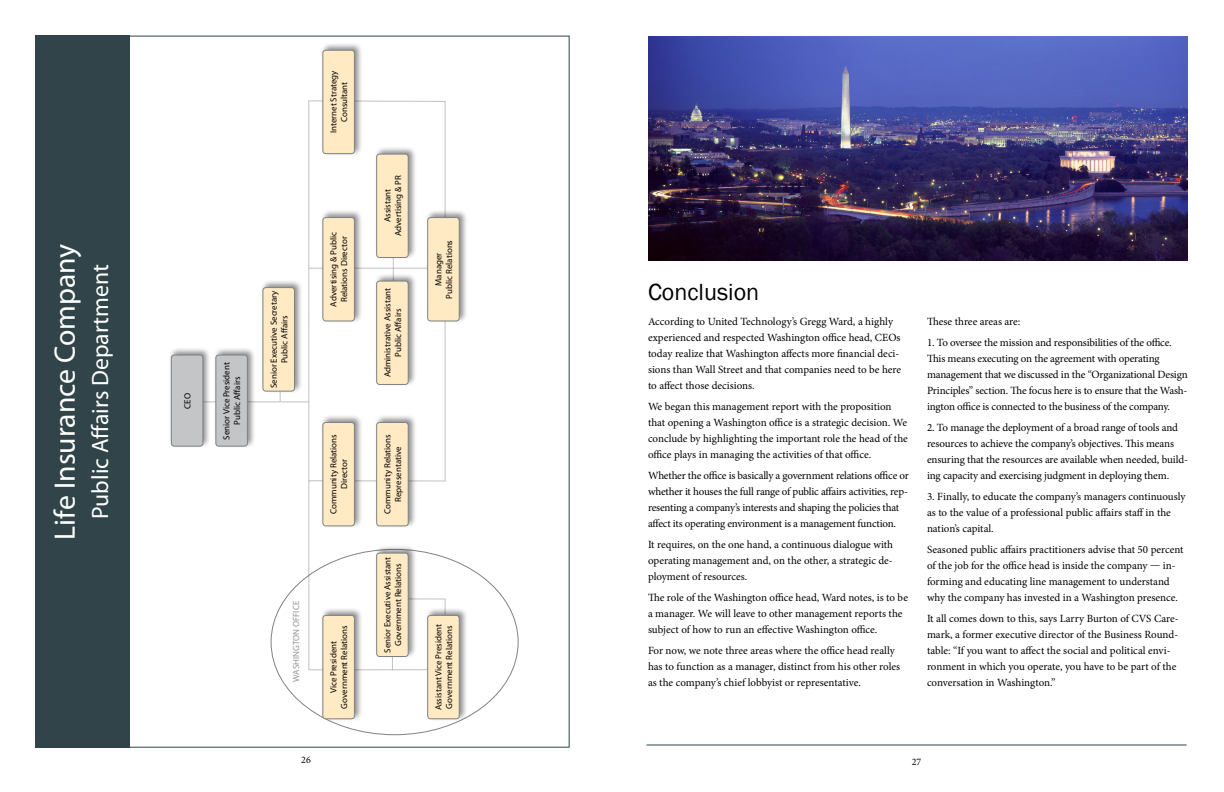
<style>
.page{position:relative;width:1224px;height:792px;background:#fff}
.page>*{position:absolute;margin:0;border:0;box-sizing:border-box;transform-origin:0 0}
.t1{font:29.7px "Myriad Pro";color:#fff}
.t2{font:24px "Franklin Gothic";color:#000}
.t3{font:23.7px "Myriad Pro";color:#fff}
.t4{font:11px/16px "Minion Pro";letter-spacing:-.01em;color:#000}
.t5{font:10px "Minion Pro";color:#000}
.t6{font:8.9px/10.7px "Myriad Pro";color:#000;text-align:center}
.t7{font:8.9px "Myriad Pro";color:#939598}
</style>
<div class="page">
<hr style="left:647px;top:744px;width:540px;height:2px;background:#304449">
<img style="left:648px;top:36px;width:540px;height:224px">
<svg style="left:308px;top:100px;width:138px;height:570px"></svg>
<svg style="left:417px;top:598px;width:29px;height:50px"></svg>
<hr style="left:200px;top:402px;width:109px;height:1px;background:#808285">
<div style="left:260px;top:279px;width:43px;height:115px;background:#000;opacity:.45"></div>
<div style="left:263px;top:288px;width:31px;height:103px;background:#ffeac4;border-radius:3px"></div>
<div style="left:263px;top:287px;width:32px;height:104px;border:1px solid #808285;border-radius:3px"></div>
<div style="left:213px;top:346px;width:43px;height:103px;background:#000;opacity:.45"></div>
<div style="left:216px;top:355px;width:31px;height:91px;background:#c3c5c7;border-radius:3px"></div>
<div style="left:216px;top:355px;width:32px;height:91px;border:1px solid #808285;border-radius:3px"></div>
<div style="left:169px;top:346px;width:42px;height:103px;background:#000;opacity:.45"></div>
<div style="left:171px;top:355px;width:32px;height:91px;background:#c3c5c7;border-radius:3px"></div>
<div style="left:171px;top:355px;width:32px;height:91px;border:1px solid #808285;border-radius:3px"></div>
<div style="left:320px;top:607px;width:43px;height:115px;background:#000;opacity:.45"></div>
<div style="left:323px;top:615px;width:31px;height:104px;background:#ffeac4;border-radius:3px"></div>
<div style="left:323px;top:615px;width:32px;height:104px;border:1px solid #808285;border-radius:3px"></div>
<div style="left:425px;top:607px;width:43px;height:115px;background:#000;opacity:.45"></div>
<div style="left:428px;top:615px;width:31px;height:104px;background:#ffeac4;border-radius:3px"></div>
<div style="left:427px;top:615px;width:32px;height:104px;border:1px solid #808285;border-radius:3px"></div>
<div style="left:374px;top:545px;width:43px;height:114px;background:#000;opacity:.45"></div>
<div style="left:377px;top:553px;width:31px;height:104px;background:#ffeac4;border-radius:3px"></div>
<div style="left:376px;top:553px;width:32px;height:104px;border:1px solid #808285;border-radius:3px"></div>
<div style="left:320px;top:42px;width:43px;height:114px;background:#000;opacity:.45"></div>
<div style="left:323px;top:50px;width:31px;height:104px;background:#ffeac4;border-radius:3px"></div>
<div style="left:323px;top:50px;width:32px;height:104px;border:1px solid #808285;border-radius:3px"></div>
<div style="left:374px;top:146px;width:43px;height:114px;background:#000;opacity:.45"></div>
<div style="left:377px;top:154px;width:31px;height:103px;background:#ffeac4;border-radius:3px"></div>
<div style="left:376px;top:154px;width:32px;height:104px;border:1px solid #808285;border-radius:3px"></div>
<div style="left:320px;top:414px;width:43px;height:115px;background:#000;opacity:.45"></div>
<div style="left:323px;top:422px;width:31px;height:104px;background:#ffeac4;border-radius:3px"></div>
<div style="left:323px;top:422px;width:32px;height:104px;border:1px solid #808285;border-radius:3px"></div>
<div style="left:374px;top:414px;width:43px;height:115px;background:#000;opacity:.45"></div>
<div style="left:377px;top:422px;width:31px;height:104px;background:#ffeac4;border-radius:3px"></div>
<div style="left:376px;top:422px;width:32px;height:104px;border:1px solid #808285;border-radius:3px"></div>
<div style="left:320px;top:209px;width:43px;height:115px;background:#000;opacity:.45"></div>
<div style="left:323px;top:218px;width:31px;height:103px;background:#ffeac4;border-radius:3px"></div>
<div style="left:323px;top:217px;width:32px;height:104px;border:1px solid #808285;border-radius:3px"></div>
<div style="left:425px;top:209px;width:43px;height:115px;background:#000;opacity:.45"></div>
<div style="left:428px;top:218px;width:31px;height:103px;background:#ffeac4;border-radius:3px"></div>
<div style="left:427px;top:217px;width:32px;height:104px;border:1px solid #808285;border-radius:3px"></div>
<div style="left:374px;top:273px;width:43px;height:114px;background:#000;opacity:.45"></div>
<div style="left:377px;top:281px;width:31px;height:103px;background:#ffeac4;border-radius:3px"></div>
<div style="left:376px;top:281px;width:32px;height:104px;border:1px solid #808285;border-radius:3px"></div>
<div style="left:35px;top:36px;width:95px;height:712px;background:#304449"></div>
<h1 class="t1" style="left:46px;top:540px;width:298px;rotate:-90deg">Life Insurance Company</h1>
<h3 class="t3" style="left:86px;top:519px;width:256px;rotate:-90deg">Public A airs Department</h3>
<p class="t6" style="left:182px;top:409px;width:17px;rotate:-90deg">CEO</p>
<p class="t6" style="left:221px;top:440px;width:79px;rotate:-90deg">Senior Vice President<br>Public A airs</p>
<p class="t6" style="left:268px;top:388px;width:99px;rotate:-90deg">Senior Executive Secretary<br>Public A airs</p>
<p class="t7" style="left:291px;top:682px;width:82px;rotate:-90deg">WASHINGTON OFFICE</p>
<p class="t6" style="left:328px;top:133px;width:64px;rotate:-90deg">Internet Strategy<br>Consultant</p>
<p class="t6" style="left:382px;top:236px;width:63px;rotate:-90deg">Assistant<br>Advertising &amp; PR</p>
<p class="t6" style="left:328px;top:307px;width:76px;rotate:-90deg">Advertising &amp; Public<br>Relations Director</p>
<p class="t6" style="left:433px;top:299px;width:60px;rotate:-90deg">Manager<br>Public Relations</p>
<p class="t6" style="left:382px;top:377px;width:91px;rotate:-90deg">Administrative Assistant<br>Public A airs</p>
<p class="t6" style="left:328px;top:514px;width:81px;rotate:-90deg">Community Relations<br>Director</p>
<p class="t6" style="left:382px;top:514px;width:81px;rotate:-90deg">Community Relations<br>Representative</p>
<p class="t6" style="left:382px;top:653px;width:98px;rotate:-90deg">Senior Executive Assistant<br>Government Relations</p>
<p class="t6" style="left:328px;top:709px;width:84px;rotate:-90deg">Vice President<br>Government Relations</p>
<p class="t6" style="left:433px;top:710px;width:88px;text-align:left;rotate:-90deg">Assistant Vice President<br>Government Relations</p>
<h2 class="t2" style="left:648px;top:277px;width:113px">Conclusion</h2>
<p class="t4" style="left:648px;top:314px;width:255px">According to United Technology’s Gregg Ward, a highly experienced and respected Washington office head, CEOs today realize that Washington affects more financial deci&shy;sions than Wall Street and that companies need to be here to affect those decisions.</p>
<p class="t4" style="left:648px;top:399px;width:261px">We began this management report with the proposition that opening a Washington office is a strategic decision. We conclude by highlighting the important role the head of the office plays in managing the activities of that office.</p>
<p class="t4" style="left:648px;top:468px;width:262px">Whether the office is basically a government relations office or whether it houses the full range of public affairs activities, rep&shy;resenting a company’s interests and shaping the policies that affect its operating environment is a management function.</p>
<p class="t4" style="left:648px;top:537px;width:247px;text-align:justify">It requires, on the one hand, a continuous dialogue with operating management and, on the other, a strategic de&shy;ployment of resources.</p>
<p class="t4" style="left:648px;top:590px;width:262px">The role of the Washington office head, Ward notes, is to be a manager. We will leave to other management reports the subject of how to run an effective Washington office.</p>
<p class="t4" style="left:648px;top:643px;width:254px">For now, we note three areas where the office head really has to function as a manager, distinct from his other roles as the company’s chief lobbyist or representative.</p>
<p class="t4" style="left:927px;top:314px;width:95px">These three areas are:</p>
<p class="t4" style="left:927px;top:335px;width:262px">1. To oversee the mission and responsibilities of the office.<br>This means executing on the agreement with operating management that we discussed in the “Organizational Design Principles” section. The focus here is to ensure that the Wash&shy;ington office is connected to the business of the company.</p>
<p class="t4" style="left:927px;top:420px;width:263px">2. To manage the deployment of a broad range of tools and resources to achieve the company’s objectives. This means ensuring that the resources are available when needed, build&shy;ing capacity and exercising judgment in deploying them.</p>
<p class="t4" style="left:927px;top:489px;width:260px">3. Finally, to educate the company’s managers continuously as to the value of a professional public affairs staff in the nation’s capital.</p>
<p class="t4" style="left:927px;top:542px;width:258px">Seasoned public affairs practitioners advise that 50 percent of the job for the office head is inside the company — in&shy;forming and educating line management to understand why the company has invested in a Washington presence.</p>
<p class="t4" style="left:927px;top:611px;width:253px">It all comes down to this, says Larry Burton of CVS Care&shy;mark, a former executive director of the Business Round&shy;table: “If you want to affect the social and political envi&shy;ronment in which you operate, you have to be part of the conversation in Washington.”</p>
<p class="t5" style="left:301px;top:753px;width:11px">26</p>
<p class="t5" style="left:912px;top:755px;width:11px">27</p>
</div>
